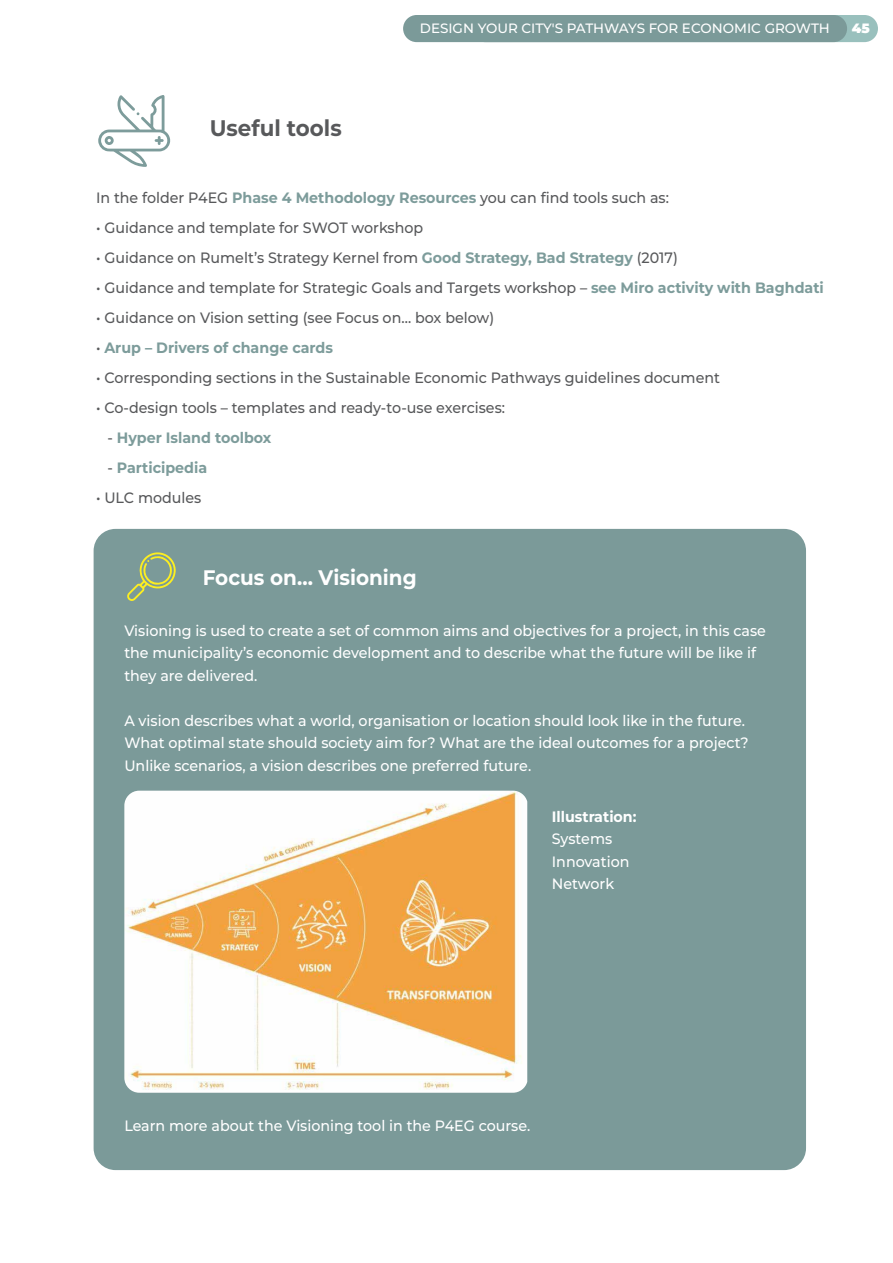
<style>
.page{position:relative;width:893px;height:1263px;background:#fff}
.page>*{position:absolute;margin:0;border:0;box-sizing:border-box;transform-origin:0 0}
.t1{font:700 22.5px "Montserrat";color:#58595b;scale:.95 1}
.t2{font:700 21px "Montserrat";color:#fff;scale:.95 1}
.t3{font:500 15px/22.5px "Montserrat";color:#fff;scale:.95 1}
.t4{font:500 15px "Montserrat";color:#58595b;scale:.95 1}
.t5{font:700 15px "Montserrat";color:#7d9c9b;scale:.95 1}
.t6{font:700 15px "Montserrat";color:#fff;scale:.95 1}
.t7{font:500 13.5px "Montserrat";color:#fff}
.t8{font:900 13.5px "Montserrat";color:#fff}
.s1{font-weight:700;color:#7d9c9b}
.s2{font-weight:500;color:#58595b}
</style>
<div class="page">
<div style="left:472px;top:15px;width:406px;height:27px;background:#99c0bd;border-radius:14px"></div>
<div style="left:403px;top:15px;width:444px;height:27px;background:#7b9a99;border-radius:14px"></div>
<svg style="left:98px;top:95px;width:72px;height:72px"></svg>
<div style="left:94px;top:529px;width:712px;height:641px;background:#7b9a99"></div>
<svg style="left:127px;top:552px;width:49px;height:49px;background:#93a982"></svg>
<img style="left:124px;top:791px;width:403px;height:302px">
<h1 class="t1" style="left:210px;top:113px;width:140px">Useful tools</h1>
<p class="t7" style="left:420px;top:19px;width:412px">DESIGN YOUR CITY'S PATHWAYS FOR ECONOMIC GROWTH</p>
<p class="t8" style="left:852px;top:19px;width:19px">45</p>
<p class="t4" style="left:96px;top:188px;width:605px">In the folder P4EG <span class="s1">Phase 4 Methodology Resources</span> you can find tools such as:</p>
<p class="t4" style="left:96px;top:218px;width:346px">• Guidance and template for SWOT workshop</p>
<p class="t4" style="left:96px;top:248px;width:614px">• Guidance on Rumelt’s Strategy Kernel from <span class="s1">Good Strategy, Bad Strategy</span> (2017)</p>
<p class="t4" style="left:96px;top:278px;width:768px">• Guidance and template for Strategic Goals and Targets workshop – <span class="s1">see Miro activity with Baghdati</span></p>
<p class="t4" style="left:96px;top:308px;width:421px">• Guidance on Vision setting (see Focus on… box below)</p>
<p class="t5" style="left:96px;top:338px;width:251px"><span class="s2">•</span> Arup – Drivers of change cards</p>
<p class="t4" style="left:96px;top:368px;width:658px">• Corresponding sections in the Sustainable Economic Pathways guidelines document</p>
<p class="t4" style="left:96px;top:398px;width:432px">• Co-design tools – templates and ready-to-use exercises:</p>
<p class="t5" style="left:108px;top:428px;width:174px"><span class="s2">-</span> Hyper Island toolbox</p>
<p class="t5" style="left:108px;top:458px;width:106px"><span class="s2">-</span> Participedia</p>
<p class="t4" style="left:96px;top:488px;width:112px">• ULC modules</p>
<h2 class="t2" style="left:203px;top:563px;width:227px">Focus on… Visioning</h2>
<p class="t3" style="left:124px;top:619px;width:677px">Visioning is used to create a set of common aims and objectives for a project, in this case the municipality’s economic development and to describe what the future will be like if they are delivered.</p>
<p class="t3" style="left:124px;top:709px;width:658px">A vision describes what a world, organisation or location should look like in the future.<br>What optimal state should society aim for? What are the ideal outcomes for a project?<br>Unlike scenarios, a vision describes one preferred future.</p>
<p class="t6" style="left:552px;top:807px;width:91px">Illustration:</p>
<p class="t3" style="left:552px;top:827px;width:83px">Systems<br>Innovation<br>Network</p>
<p class="t3" style="left:124px;top:1114px;width:429px">Learn more about the Visioning tool in the P4EG course.</p>
</div>
